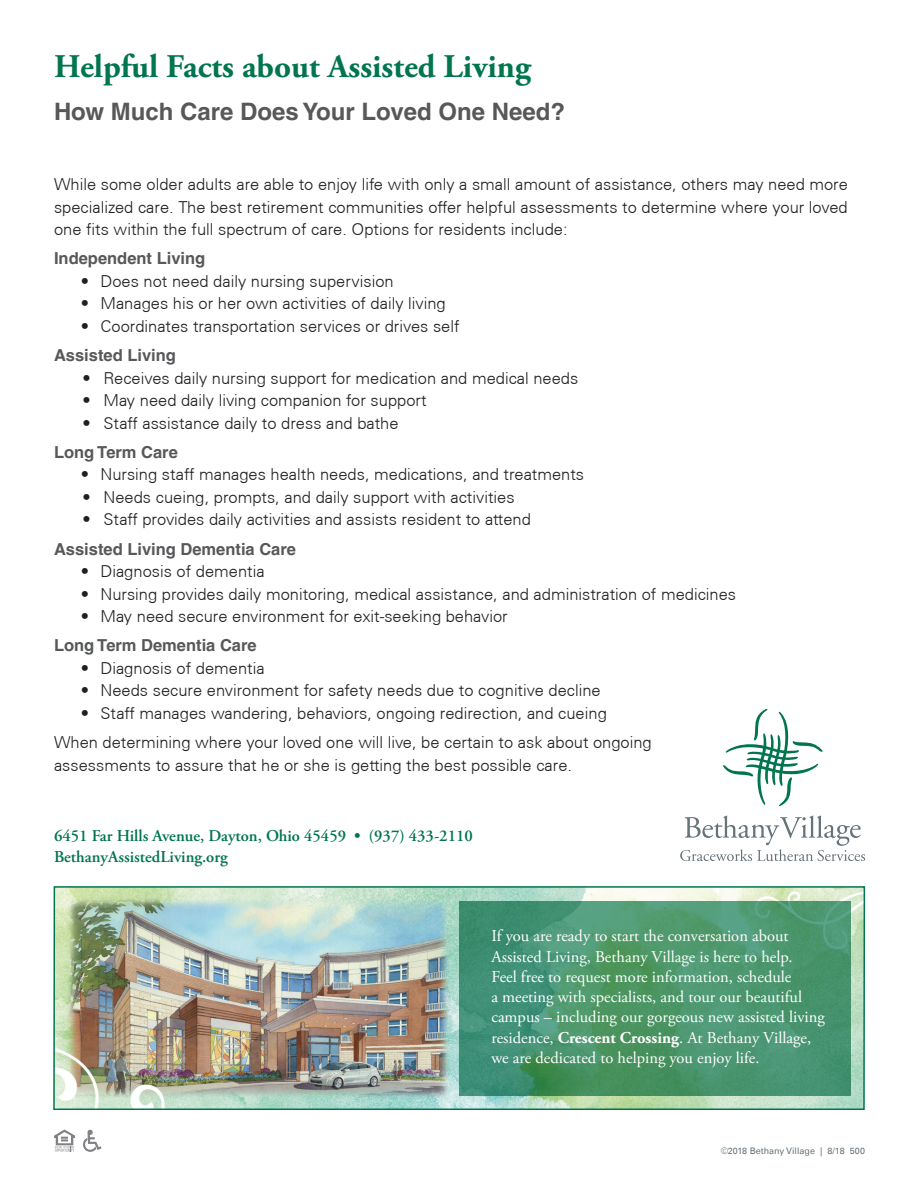
<style>
.page{position:relative;width:918px;height:1188px;background:#fff}
.page>*{position:absolute;margin:0;border:0;box-sizing:border-box;transform-origin:0 0}
.t1{font:700 33px "Adobe Garamond Pro";color:#00754f}
.t2{font:700 24px "Helvetica LT Pro";color:#57585a}
.t3{font:300 16.5px/22.5px "Univers CE";color:#231f20;text-align:justify}
.t4{font:16.5px/20.2px "Adobe Garamond Pro";color:#fff}
.t5{font:700 16.5px "Helvetica LT Pro";color:#57585a}
.t6{font:600 16.5px/21px "Adobe Garamond Pro";color:#00754f}
.t7{font:9px "Univers LT";color:#687379}
.s1{font-weight:700}
</style>
<div class="page">
<img style="left:56px;top:889px;width:806px;height:218px">
<div style="left:53px;top:886px;width:812px;height:224px;border:2px solid #00754f"></div>
<svg style="left:459px;top:901px;width:391px;height:195px;background:#48956e"></svg>
<svg style="left:680px;top:816px;width:185px;height:45px"></svg>
<svg style="left:723px;top:709px;width:100px;height:97px"></svg>
<svg style="left:54px;top:1130px;width:21px;height:22px"></svg>
<svg style="left:83px;top:1130px;width:19px;height:22px"></svg>
<h1 class="t1" style="left:54px;top:47px;width:478px">Helpful Facts about Assisted Living</h1>
<h2 class="t2" style="left:54px;top:97px;width:513px">How Much Care Does Your Loved One Need?</h2>
<p class="t3" style="left:54px;top:173px;width:795px">While some older adults are able to enjoy life with only a small amount of assistance, others may need more specialized care. The best retirement communities offer helpful assessments to determine where your loved one fits within the full spectrum of care. Options for residents include:</p>
<p class="t5" style="left:54px;top:248px;width:153px">Independent Living</p>
<p class="t3" style="left:81px;top:270px;width:314px">• Does not need daily nursing supervision</p>
<p class="t3" style="left:81px;top:293px;width:366px">• Manages his or her own activities of daily living</p>
<p class="t3" style="left:81px;top:315px;width:380px">• Coordinates transportation services or drives self</p>
<p class="t5" style="left:54px;top:345px;width:123px">Assisted Living</p>
<p class="t3" style="left:82px;top:367px;width:497px">• Receives daily nursing support for medication and medical needs</p>
<p class="t3" style="left:82px;top:389px;width:346px">• May need daily living companion for support</p>
<p class="t3" style="left:82px;top:412px;width:318px">• Staff assistance daily to dress and bathe</p>
<p class="t5" style="left:54px;top:442px;width:125px">Long Term Care</p>
<p class="t3" style="left:81px;top:464px;width:505px">• Nursing staff manages health needs, medications, and treatments</p>
<p class="t3" style="left:82px;top:486px;width:434px">• Needs cueing, prompts, and daily support with activities</p>
<p class="t3" style="left:82px;top:509px;width:450px">• Staff provides daily activities and assists resident to attend</p>
<p class="t5" style="left:54px;top:539px;width:244px">Assisted Living Dementia Care</p>
<p class="t3" style="left:81px;top:560px;width:185px">• Diagnosis of dementia</p>
<p class="t3" style="left:81px;top:583px;width:657px">• Nursing provides daily monitoring, medical assistance, and administration of medicines</p>
<p class="t3" style="left:81px;top:605px;width:428px">• May need secure environment for exit-seeking behavior</p>
<p class="t5" style="left:54px;top:635px;width:204px">Long Term Dementia Care</p>
<p class="t3" style="left:81px;top:657px;width:185px">• Diagnosis of dementia</p>
<p class="t3" style="left:81px;top:680px;width:521px">• Needs secure environment for safety needs due to cognitive decline</p>
<p class="t3" style="left:54px;top:699px;width:599px;line-height:29.2px;text-indent:27px">• Staff manages wandering, behaviors, ongoing redirection, and cueing<br>When determining where your loved one will live, be certain to ask about ongoing</p>
<p class="t3" style="left:54px;top:754px;width:520px">assessments to assure that he or she is getting the best possible care.</p>
<p class="t6" style="left:54px;top:826px;width:420px">6451 Far Hills Avenue, Dayton, Ohio 45459 • (937) 433-2110<br>BethanyAssistedLiving.org</p>
<p class="t4" style="left:491px;top:927px;width:335px">If you are ready to start the conversation about Assisted Living, Bethany Village is here to help.<br>Feel free to request more information, schedule<br>a meeting with specialists, and tour our beautiful campus – including our gorgeous new assisted living residence, <span class="s1">Crescent Crossing</span>. At Bethany Village, we are dedicated to helping you enjoy life.</p>
<p class="t7" style="left:721px;top:1145px;width:146px">©2018 Bethany Village | 8/18 500</p>
</div>
